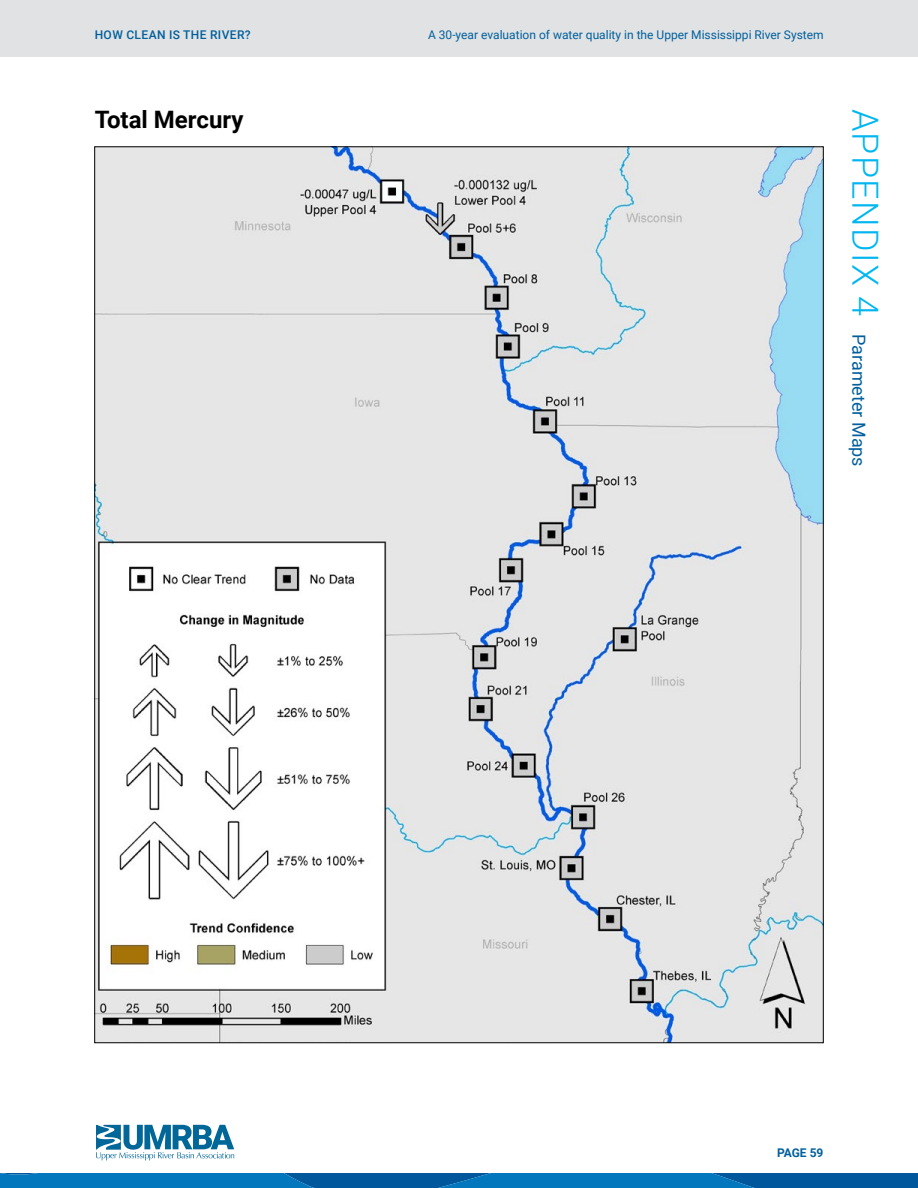
<style>
.page{position:relative;width:918px;height:1188px;background:#fff}
.page>*{position:absolute;margin:0;border:0;box-sizing:border-box;transform-origin:0 0}
.Body{font:700 24px "Roboto";color:#000}
.t1{font:18px "Roboto";color:#005f9c}
.t2{font:12px "Roboto";color:#005f9c}
.t3{font:500 12px "Roboto";letter-spacing:.035em;color:#005f9c}
.t4{font:700 12px "Roboto";letter-spacing:-.005em;color:#005f9c}
.s1{font-weight:300;font-size:36px;color:#00b6f1}
</style>
<div class="page">
<svg style="left:0;top:1174px;width:918px;height:14px;background:#026bb0"></svg>
<div style="left:0;top:0;width:918px;height:56px;background:#e0e2e3"></div>
<svg style="left:96px;top:1125px;width:138px;height:36px"></svg>
<img style="left:97px;top:149px;width:725px;height:892px">
<p class="t3" style="left:95px;top:26px;width:157px">HOW CLEAN IS THE RIVER?</p>
<p class="t2" style="left:428px;top:26px;width:397px">A 30-year evaluation of water quality in the Upper Mississippi River System</p>
<p class="Body" style="left:95px;top:102px;width:150px">Total Mercury</p>
<h5 class="t1" style="left:872px;top:109px;width:360px;rotate:90deg"><span class="s1">APPENDIX 4</span> Parameter Maps</h5>
<p class="t4" style="left:777px;top:1144px;width:48px">PAGE 59</p>
</div>
